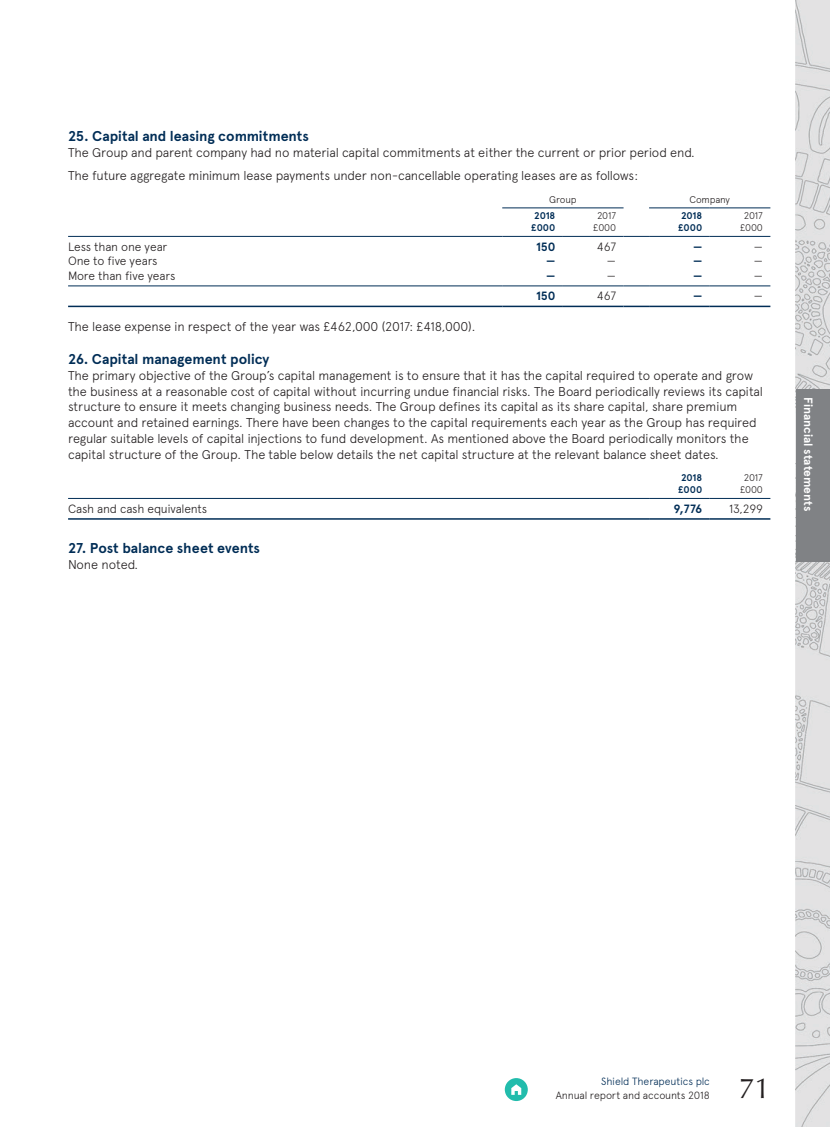
<style>
.page{position:relative;width:830px;height:1127px;background:#fff}
.page>*{position:absolute;margin:0;border:0;box-sizing:border-box;transform-origin:0 0}
.t1{font:28.5px "Optima LT Std";color:#231f20}
.Subhead_1{font:700 14.25px "Apercu Pro";letter-spacing:-.005em;color:#002d56}
.Body_Text{font:300 12.75px/15.8px "Apercu Pro";letter-spacing:-.015em;color:#231f20}
.Figs_RT{font:300 12px "Apercu Pro";letter-spacing:-.015em;color:#231f20}
.Figs_LFT{font:300 12px "Apercu Pro";letter-spacing:-.015em;color:#231f20}
.t2{font:700 12px "Apercu Pro";color:#fff}
.Figs_RT-2{font:700 12px "Apercu Pro";letter-spacing:-.01em;color:#002d56}
.t3{font:300 10.5px "Apercu Pro";letter-spacing:-.01em;color:#231f20}
.t4{font:300 10.5px "Apercu Pro";letter-spacing:-.01em;color:#002d56}
.Figshd_RT{font:700 9.75px "Apercu Pro";letter-spacing:-.005em;color:#002d56}
.Figshd_RT-2{font:300 9.75px "Apercu Pro";letter-spacing:-.015em;color:#231f20}
.Figshd_Centred{font:300 9.75px "Apercu Pro";letter-spacing:-.015em;color:#231f20}
</style>
<div class="page">
<img style="left:795px;top:0;width:34px;height:1127px">
<div style="left:795px;top:389px;width:34px;height:172px;background:#808285"></div>
<svg style="left:504px;top:1078px;width:23px;height:23px"></svg>
<hr style="left:502px;top:207px;width:60px;height:1px;background:#002d56">
<hr style="left:562px;top:207px;width:61px;height:1px;background:#002d56">
<hr style="left:648px;top:207px;width:61px;height:1px;background:#002d56">
<hr style="left:709px;top:207px;width:61px;height:1px;background:#002d56">
<hr style="left:68px;top:236px;width:434px;height:1px;background:#002d56">
<hr style="left:502px;top:236px;width:60px;height:1px;background:#002d56">
<hr style="left:562px;top:236px;width:61px;height:1px;background:#002d56">
<svg style="left:623px;top:236px;width:25px;height:1px"></svg>
<hr style="left:648px;top:236px;width:61px;height:1px;background:#002d56">
<hr style="left:709px;top:236px;width:61px;height:1px;background:#002d56">
<hr style="left:68px;top:285px;width:434px;height:1px;background:#002d56">
<hr style="left:502px;top:285px;width:60px;height:1px;background:#002d56">
<hr style="left:562px;top:285px;width:61px;height:1px;background:#002d56">
<svg style="left:623px;top:285px;width:25px;height:1px"></svg>
<hr style="left:648px;top:285px;width:61px;height:1px;background:#002d56">
<hr style="left:709px;top:285px;width:61px;height:1px;background:#002d56">
<hr style="left:68px;top:306px;width:434px;height:1px;background:#002d56">
<hr style="left:502px;top:306px;width:60px;height:1px;background:#002d56">
<hr style="left:562px;top:306px;width:61px;height:1px;background:#002d56">
<svg style="left:623px;top:306px;width:25px;height:1px"></svg>
<hr style="left:648px;top:306px;width:61px;height:1px;background:#002d56">
<hr style="left:709px;top:306px;width:61px;height:1px;background:#002d56">
<hr style="left:68px;top:498px;width:580px;height:1px;background:#002d56">
<hr style="left:68px;top:518px;width:580px;height:2px;background:#002d56">
<hr style="left:648px;top:498px;width:61px;height:1px;background:#002d56">
<hr style="left:709px;top:498px;width:61px;height:1px;background:#002d56">
<hr style="left:648px;top:518px;width:61px;height:2px;background:#002d56">
<hr style="left:709px;top:518px;width:61px;height:2px;background:#002d56">
<p class="Subhead_1" style="left:68px;top:125px;width:242px">25. Capital and leasing commitments</p>
<p class="Body_Text" style="left:68px;top:143px;width:628px">The Group and parent company had no material capital commitments at either the current or prior period end.</p>
<p class="Body_Text" style="left:68px;top:167px;width:571px">The future aggregate minimum lease payments under non-cancellable operating leases are as follows:</p>
<p class="Figshd_Centred" style="left:549px;top:192px;width:29px">Group</p>
<p class="Figshd_Centred" style="left:689px;top:192px;width:42px">Company</p>
<p class="Figshd_RT" style="left:534px;top:208px;width:23px">2018</p>
<p class="Figshd_RT-2" style="left:596px;top:209px;width:21px">2017</p>
<p class="Figshd_RT" style="left:680px;top:208px;width:23px">2018</p>
<p class="Figshd_RT-2" style="left:743px;top:209px;width:21px">2017</p>
<p class="Figshd_RT" style="left:531px;top:220px;width:26px">£000</p>
<p class="Figshd_RT-2" style="left:593px;top:221px;width:24px">£000</p>
<p class="Figshd_RT" style="left:677px;top:220px;width:26px">£000</p>
<p class="Figshd_RT-2" style="left:739px;top:221px;width:24px">£000</p>
<p class="Figs_RT" style="left:68px;top:238px;width:101px">Less than one year</p>
<p class="Figs_RT-2" style="left:536px;top:238px;width:21px">150</p>
<p class="Figs_RT" style="left:596px;top:238px;width:21px">467</p>
<p class="Figs_RT-2" style="left:692px;top:238px;width:11px">—</p>
<p class="Figs_RT" style="left:753px;top:238px;width:11px">—</p>
<p class="Figs_RT" style="left:68px;top:252px;width:91px">One to five years</p>
<p class="Figs_RT-2" style="left:546px;top:252px;width:11px">—</p>
<p class="Figs_RT" style="left:606px;top:252px;width:11px">—</p>
<p class="Figs_RT-2" style="left:692px;top:252px;width:11px">—</p>
<p class="Figs_RT" style="left:753px;top:252px;width:11px">—</p>
<p class="Figs_RT" style="left:68px;top:267px;width:109px">More than five years</p>
<p class="Figs_RT-2" style="left:546px;top:267px;width:11px">—</p>
<p class="Figs_RT" style="left:606px;top:267px;width:11px">—</p>
<p class="Figs_RT-2" style="left:692px;top:267px;width:11px">—</p>
<p class="Figs_RT" style="left:753px;top:267px;width:11px">—</p>
<p class="Figs_RT-2" style="left:536px;top:287px;width:21px">150</p>
<p class="Figs_RT" style="left:596px;top:287px;width:21px">467</p>
<p class="Figs_RT-2" style="left:692px;top:287px;width:11px">—</p>
<p class="Figs_RT" style="left:753px;top:287px;width:11px">—</p>
<p class="Body_Text" style="left:68px;top:317px;width:408px">The lease expense in respect of the year was £462,000 (2017: £418,000).</p>
<p class="Subhead_1" style="left:68px;top:348px;width:203px">26. Capital management policy</p>
<p class="Body_Text" style="left:68px;top:366px;width:696px">The primary objective of the Group’s capital management is to ensure that it has the capital required to operate and grow the business at a reasonable cost of capital without incurring undue financial risks. The Board periodically reviews its capital structure to ensure it meets changing business needs. The Group defines its capital as its share capital, share premium account and retained earnings. There have been changes to the capital requirements each year as the Group has required regular suitable levels of capital injections to fund development. As mentioned above the Board periodically monitors the capital structure of the Group. The table below details the net capital structure at the relevant balance sheet dates.</p>
<p class="Figshd_RT" style="left:680px;top:470px;width:23px">2018</p>
<p class="Figshd_RT-2" style="left:743px;top:471px;width:21px">2017</p>
<p class="Figshd_RT" style="left:677px;top:482px;width:26px">£000</p>
<p class="Figshd_RT-2" style="left:739px;top:483px;width:24px">£000</p>
<p class="Figs_LFT" style="left:68px;top:500px;width:141px">Cash and cash equivalents</p>
<p class="Figs_RT-2" style="left:673px;top:500px;width:30px">9,776</p>
<p class="Figs_RT" style="left:728px;top:500px;width:35px">13,299</p>
<p class="Subhead_1" style="left:68px;top:537px;width:193px">27. Post balance sheet events</p>
<p class="Body_Text" style="left:68px;top:556px;width:72px">None noted.</p>
<p class="t2" style="left:817px;top:397px;width:115px;rotate:90deg">Financial statements</p>
<p class="t4" style="left:601px;top:1074px;width:110px">Shield Therapeutics plc</p>
<p class="t3" style="left:555px;top:1087px;width:155px">Annual report and accounts 2018</p>
<h1 class="t1" style="left:738px;top:1071px;width:33px">71</h1>
</div>
